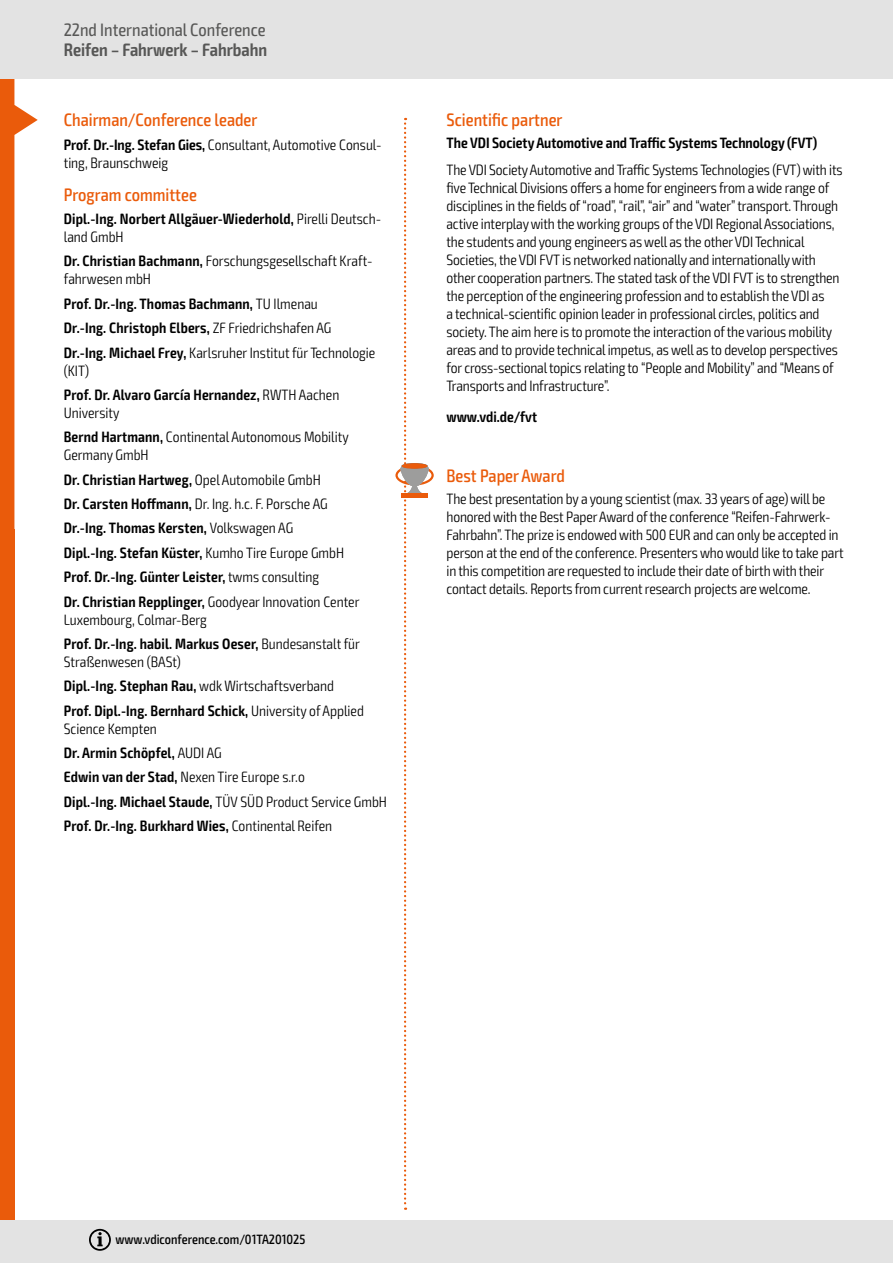
<style>
.page{position:relative;width:893px;height:1263px;background:#fff}
.page>*{position:absolute;margin:0;border:0;box-sizing:border-box;transform-origin:0 0}
.t1{font:500 condensed 18px "Exo 2";color:#ea5b0b}
.t2{font:condensed 18px "Exo 2";color:#575756}
.t3{font:600 condensed 18px "Exo 2";color:#575756}
.t4{font:300 condensed 15px/18px "Exo 2";letter-spacing:-.01em;color:#000}
.t5{font:600 condensed 15px/24.3px "Exo 2";letter-spacing:.01em;color:#000}
.t6{font:500 condensed 13.5px "Exo 2";color:#000}
.s1{font-weight:600}
.s2{font-weight:300}
</style>
<div class="page">
<svg style="left:395px;top:118px;width:39px;height:1092px"></svg>
<div style="left:401px;top:493px;width:27px;height:5px;background:#ea5b0b"></div>
<div style="left:401px;top:463px;width:27px;height:6px;background:#ea5b0b;border-radius:50%"></div>
<svg style="left:0;top:79px;width:38px;height:456px"></svg>
<div style="left:0;top:529px;width:14px;height:691px;background:#ea5b0b"></div>
<div style="left:0;top:0;width:893px;height:79px;background:#e3e3e3"></div>
<div style="left:0;top:1220px;width:893px;height:43px;background:#e3e3e3"></div>
<svg style="left:89px;top:1229px;width:22px;height:22px"></svg>
<p class="t2" style="left:64px;top:19px;width:203px">22nd International Conference</p>
<p class="t3" style="left:64px;top:39px;width:205px">Reifen – Fahrwerk – Fahrbahn</p>
<p class="t1" style="left:64px;top:109px;width:195px">Chairman/Conference leader</p>
<p class="t4" style="left:64px;top:136px;width:319px"><span class="s1">Prof. Dr.-Ing. Stefan Gies,</span> Consultant, Automotive Consul&shy;ting, Braunschweig</p>
<p class="t1" style="left:64px;top:184px;width:135px">Program committee</p>
<p class="t5" style="left:64px;top:210px;width:319px;line-height:18px">Dipl.-Ing. Norbert Allgäuer-Wiederhold, <span class="s2">Pirelli Deutsch&shy;land GmbH</span></p>
<p class="t4" style="left:64px;top:252px;width:310px"><span class="s1">Dr. Christian Bachmann,</span> Forschungsgesellschaft Kraft&shy;fahrwesen mbH</p>
<p class="t5" style="left:64px;top:292px;width:313px">Prof. Dr.-Ing. Thomas Bachmann, <span class="s2">TU Ilmenau<br></span>Dr.-Ing. Christoph Elbers, <span class="s2">ZF Friedrichshafen AG<br></span>Dr.-Ing. Michael Frey, <span class="s2">Karlsruher Institut für Technologie</span></p>
<p class="t5" style="left:64px;top:358px;width:277px"><span class="s2">(KIT)<br></span>Prof. Dr. Alvaro García Hernandez, <span class="s2">RWTH Aachen</span></p>
<p class="t4" style="left:64px;top:401px;width:286px;line-height:24.3px">University<br><span class="s1">Bernd Hartmann,</span> Continental Autonomous Mobility</p>
<p class="t5" style="left:64px;top:443px;width:297px"><span class="s2">Germany GmbH<br></span>Dr. Christian Hartweg, <span class="s2">Opel Automobile GmbH<br></span>Dr. Carsten Hoffmann, <span class="s2">Dr. Ing. h.c. F. Porsche AG </span>Dr.-Ing. Thomas Kersten, <span class="s2">Volkswagen AG<br></span>Dipl.-Ing. Stefan Küster, <span class="s2">Kumho Tire Europe GmbH </span>Prof. Dr.-Ing. Günter Leister, <span class="s2">twms consulting<br></span>Dr. Christian Repplinger, <span class="s2">Goodyear Innovation Center</span></p>
<p class="t4" style="left:64px;top:607px;width:298px;line-height:24.3px">Luxembourg, Colmar-Berg<br><span class="s1">Prof. Dr.-Ing. habil. Markus Oeser,</span> Bundesanstalt für</p>
<p class="t4" style="left:64px;top:650px;width:302px;line-height:24.3px">Straßenwesen (BASt)<br><span class="s1">Dipl.-Ing. Stephan Rau,</span> wdk Wirtschaftsverband<br><span class="s1">Prof. Dipl.-Ing. Bernhard Schick,</span> University of Applied</p>
<p class="t5" style="left:64px;top:717px;width:325px"><span class="s2">Science Kempten<br></span>Dr. Armin Schöpfel, <span class="s2">AUDI AG<br></span>Edwin van der Stad, <span class="s2">Nexen Tire Europe s.r.o<br></span>Dipl.-Ing. Michael Staude, <span class="s2">TÜV SÜD Product Service GmbH </span>Prof. Dr.-Ing. Burkhard Wies, <span class="s2">Continental Reifen</span></p>
<p class="t1" style="left:446px;top:109px;width:118px">Scientific partner</p>
<p class="t5" style="left:446px;top:131px;width:372px">The VDI Society Automotive and Traffic Systems Technology (FVT)</p>
<p class="t4" style="left:446px;top:161px;width:398px">The VDI Society Automotive and Traffic Systems Technologies (FVT) with its five Technical Divisions offers a home for engineers from a wide range of disciplines in the fields of “road”, “rail”, “air” and “water” transport. Through active interplay with the working groups of the VDI Regional Associations, the students and young engineers as well as the other VDI Technical Societies, the VDI FVT is networked nationally and internationally with other cooperation partners. The stated task of the VDI FVT is to strengthen the perception of the engineering profession and to establish the VDI as<br>a technical-scientific opinion leader in professional circles, politics and society. The aim here is to promote the interaction of the various mobility areas and to provide technical impetus, as well as to develop perspectives for cross-sectional topics relating to “People and Mobility” and “Means of Transports and Infrastructure”.</p>
<p class="t5" style="left:446px;top:405px;width:92px">www.vdi.de/fvt</p>
<p class="t1" style="left:446px;top:465px;width:120px">Best Paper Award</p>
<p class="t4" style="left:446px;top:490px;width:399px">The best presentation by a young scientist (max. 33 years of age) will be honored with the Best Paper Award of the conference “Reifen-Fahrwerk-Fahrbahn”. The prize is endowed with 500 EUR and can only be accepted in person at the end of the conference. Presenters who would like to take part in this competition are requested to include their date of birth with their contact details. Reports from current research projects are welcome.</p>
<p class="t6" style="left:115px;top:1231px;width:191px">www.vdiconference.com/01TA201025</p>
</div>
